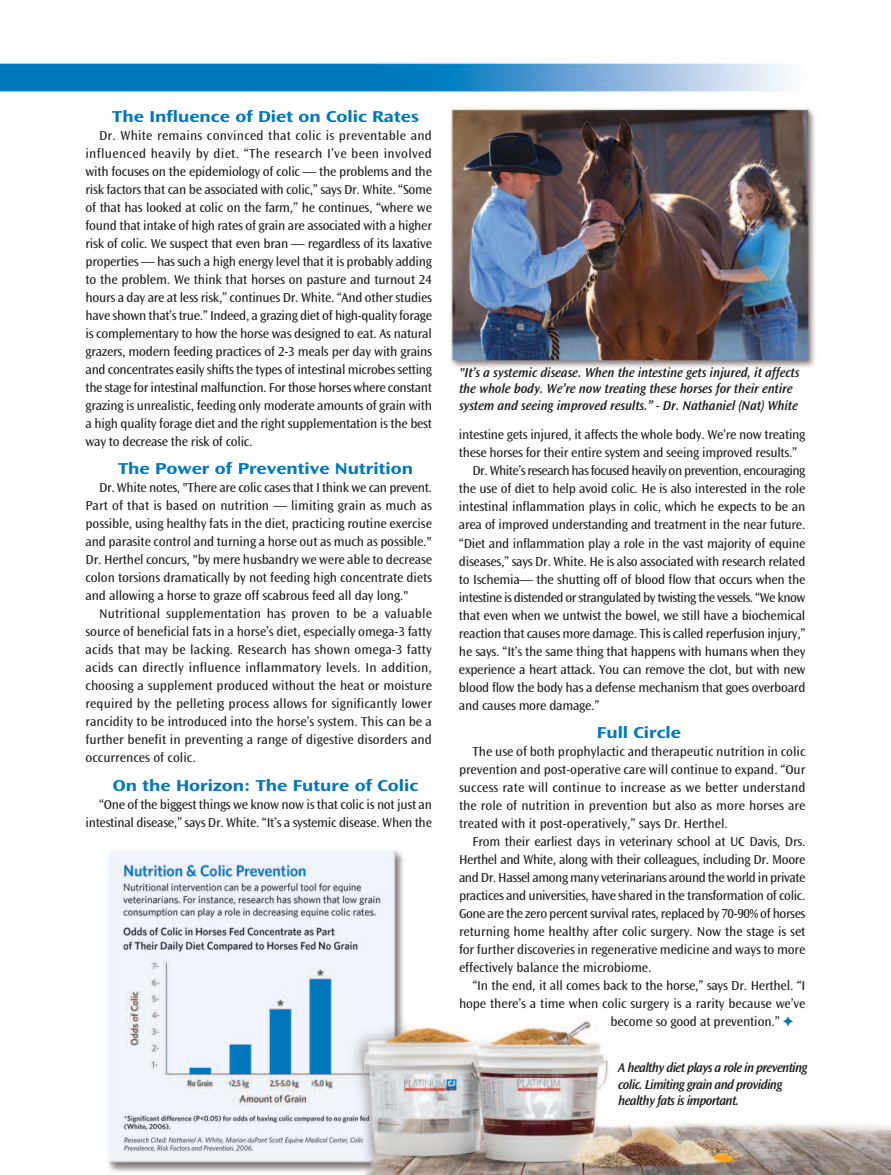
<style>
.page{position:relative;width:891px;height:1175px;background:#fff}
.page>*{position:absolute;margin:0;border:0;box-sizing:border-box;transform-origin:0 0}
.t1{font:700 expanded 16.5px "Ocean Sans Std";color:#0077bd}
.t2{font:13.5px/18px "Ocean Sans Std";letter-spacing:-.02em;color:#231f20;text-align:justify}
.t3{font:italic 600 13.5px/16.5px "Ocean Sans Std";letter-spacing:-.01em;color:#231f20}
.t4{font:italic 600 13.5px/16.5px "Ocean Sans Std";letter-spacing:-.05em;color:#231f20}
.t5{font:13.5px "Ocean Sans Std";letter-spacing:-.04em;color:#231f20}
</style>
<div class="page">
<img style="left:0;top:63px;width:891px;height:1111px">
<svg style="left:783px;top:1016px;width:10px;height:10px"></svg>
<p class="t1" style="left:112px;top:109px;width:308px">The Influence of Diet on Colic Rates</p>
<p class="t2" style="left:86px;top:127px;width:348px;text-indent:14px">Dr. White remains convinced that colic is preventable and influenced heavily by diet. “The research I’ve been involved with focuses on the epidemiology of colic — the problems and the risk factors that can be associated with colic,” says Dr. White. “Some of that has looked at colic on the farm,” he continues, “where we found that intake of high rates of grain are associated with a higher risk of colic. We suspect that even bran — regardless of its laxative properties — has such a high energy level that it is probably adding to the problem. We think that horses on pasture and turnout 24 hours a day are at less risk,” continues Dr. White. “And other studies have shown that’s true.” Indeed, a grazing diet of high-quality forage is complementary to how the horse was designed to eat. As natural grazers, modern feeding practices of 2-3 meals per day with grains and concentrates easily shifts the types of intestinal microbes setting the stage for intestinal malfunction. For those horses where constant grazing is unrealistic, feeding only moderate amounts of grain with a high quality forage diet and the right supplementation is the best way to decrease the risk of colic.</p>
<p class="t1" style="left:118px;top:462px;width:296px">The Power of Preventive Nutrition</p>
<p class="t2" style="left:86px;top:479px;width:348px;text-indent:13px">Dr. White notes, "There are colic cases that I think we can prevent.<br>Part of that is based on nutrition — limiting grain as much as possible, using healthy fats in the diet, practicing routine exercise and parasite control and turning a horse out as much as possible." Dr. Herthel concurs, "by mere husbandry we were able to decrease colon torsions dramatically by not feeding high concentrate diets and allowing a horse to graze off scabrous feed all day long."</p>
<p class="t2" style="left:86px;top:605px;width:348px;text-indent:14px">Nutritional supplementation has proven to be a valuable source of beneficial fats in a horse’s diet, especially omega-3 fatty acids that may be lacking. Research has shown omega-3 fatty acids can directly influence inflammatory levels. In addition, choosing a supplement produced without the heat or moisture required by the pelleting process allows for significantly lower rancidity to be introduced into the horse’s system. This can be a further benefit in preventing a range of digestive disorders and occurrences of colic.</p>
<p class="t1" style="left:113px;top:779px;width:307px">On the Horizon: The Future of Colic</p>
<p class="t2" style="left:86px;top:796px;width:348px;text-align:right">“One of the biggest things we know now is that colic is not just an intestinal disease,” says Dr. White. “It’s a systemic disease. When the</p>
<p class="t3" style="left:459px;top:365px;width:342px">"It’s a systemic disease. When the intestine gets injured, it affects the whole body. We’re now treating these horses for their entire system and seeing improved results.” - Dr. Nathaniel (Nat) White</p>
<p class="t2" style="left:459px;top:427px;width:348px">intestine gets injured, it affects the whole body. We’re now treating</p>
<p class="t2" style="left:459px;top:445px;width:340px">these horses for their entire system and seeing improved results.”</p>
<p class="t5" style="left:472px;top:465px;width:334px">Dr. White’s research has focused heavily on prevention, encouraging</p>
<p class="t2" style="left:459px;top:481px;width:348px">the use of diet to help avoid colic. He is also interested in the role</p>
<p class="t2" style="left:459px;top:499px;width:348px">intestinal inflammation plays in colic, which he expects to be an</p>
<p class="t2" style="left:459px;top:517px;width:348px">area of improved understanding and treatment in the near future.</p>
<p class="t2" style="left:459px;top:535px;width:348px">“Diet and inflammation play a role in the vast majority of equine</p>
<p class="t2" style="left:459px;top:553px;width:348px">diseases,” says Dr. White. He is also associated with research related</p>
<p class="t2" style="left:459px;top:571px;width:348px">to Ischemia— the shutting off of blood flow that occurs when the</p>
<p class="t2" style="left:459px;top:589px;width:348px">intestine is distended or strangulated by twisting the vessels. “We know</p>
<p class="t2" style="left:459px;top:607px;width:348px">that even when we untwist the bowel, we still have a biochemical</p>
<p class="t2" style="left:459px;top:625px;width:348px">reaction that causes more damage. This is called reperfusion injury,”</p>
<p class="t2" style="left:459px;top:643px;width:348px">he says. “It’s the same thing that happens with humans when they</p>
<p class="t2" style="left:459px;top:661px;width:348px">experience a heart attack. You can remove the clot, but with new</p>
<p class="t2" style="left:459px;top:679px;width:348px">blood flow the body has a defense mechanism that goes overboard</p>
<p class="t2" style="left:459px;top:697px;width:142px">and causes more damage.”</p>
<p class="t1" style="left:597px;top:726px;width:86px">Full Circle</p>
<p class="t2" style="left:459px;top:743px;width:348px;text-indent:13px">The use of both prophylactic and therapeutic nutrition in colic prevention and post-operative care will continue to expand. “Our success rate will continue to increase as we better understand the role of nutrition in prevention but also as more horses are treated with it post-operatively,” says Dr. Herthel.</p>
<p class="t2" style="left:459px;top:833px;width:348px;text-indent:14px">From their earliest days in veterinary school at UC Davis, Drs.<br>Herthel and White, along with their colleagues, including Dr. Moore and Dr. Hassel among many veterinarians around the world in private practices and universities, have shared in the transformation of colic.<br>Gone are the zero percent survival rates, replaced by 70-90% of horses returning home healthy after colic surgery. Now the stage is set for further discoveries in regenerative medicine and ways to more effectively balance the microbiome.</p>
<p class="t2" style="left:473px;top:977px;width:334px">“In the end, it all comes back to the horse,” says Dr. Herthel. “I</p>
<p class="t2" style="left:459px;top:995px;width:348px">hope there’s a time when colic surgery is a rarity because we’ve</p>
<p class="t2" style="left:610px;top:1013px;width:171px">become so good at prevention.”</p>
<p class="t4" style="left:618px;top:1060px;width:191px">A healthy diet plays a role in preventing colic. Limiting grain and providing healthy fats is important.</p>
</div>
